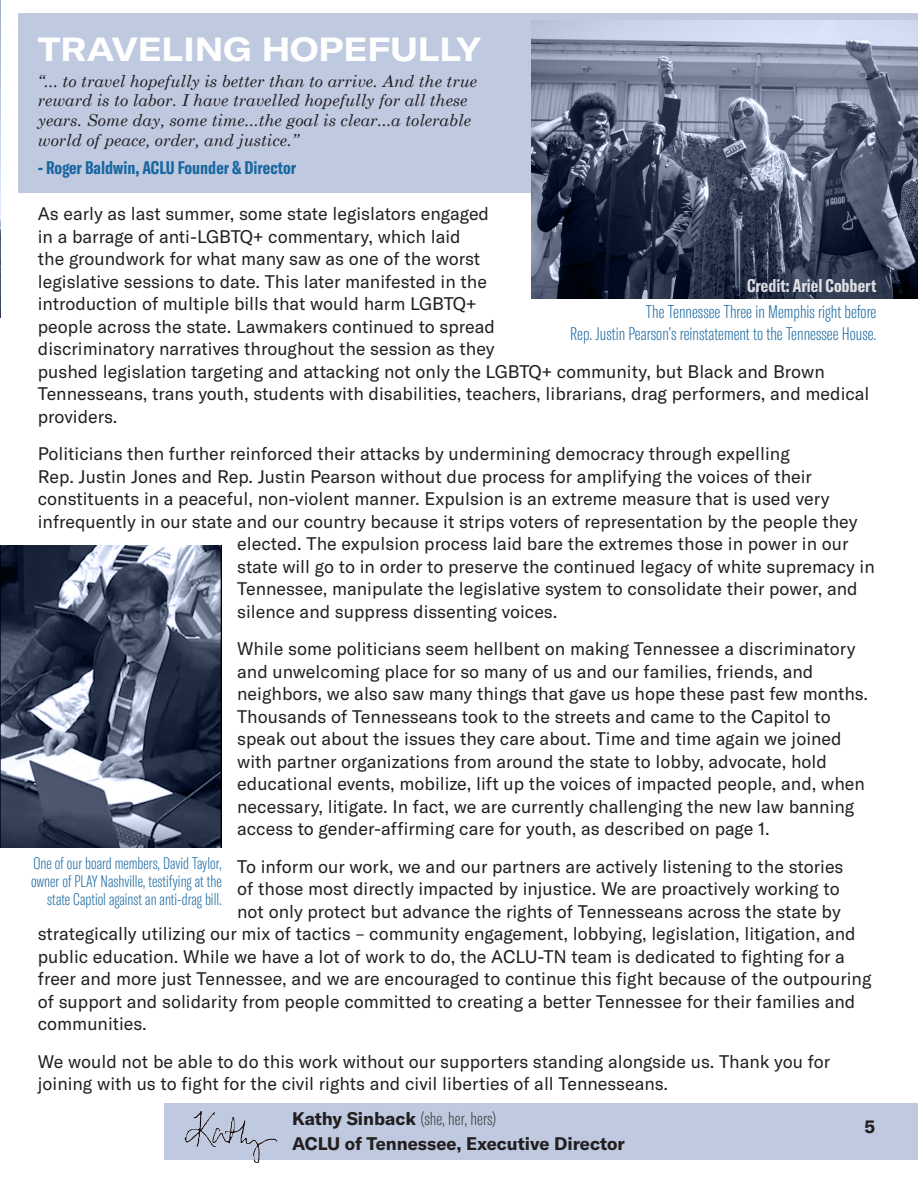
<style>
.page{position:relative;width:918px;height:1188px;background:#fff}
.page>*{position:absolute;margin:0;border:0;box-sizing:border-box;transform-origin:0 0}
.t1{font:700 expanded 33px "GT America";color:#fff}
.t2{font:18px/22.5px "GT America";color:#231f20}
.t3{font:100 extra-condensed 18px "GT America";color:#1867a0}
.t4{font:700 18px "GT America";color:#231f20}
.t5{font:700 extra-condensed 18px "GT America";color:#1867a0}
.t6{font:100 extra-condensed 18px "GT America";color:#383937}
.t7{font:700 extra-condensed 18px "GT America";color:#fff}
.t8{font:italic 16.5px/19.8px "Century Schoolbook";color:#231f20}
.t9{font:100 extra-condensed 16.5px/18px "GT America";color:#1867a0;text-align:right}
.s1{font-weight:700;font-stretch:normal;color:#231f20}
</style>
<div class="page">
<div style="left:164px;top:1104px;width:754px;height:56px;background:#bfc9e0"></div>
<img style="left:0;top:1px;width:1px;height:316px">
<div style="left:18px;top:13px;width:900px;height:179px;background:#bfc9e0"></div>
<img style="left:532px;top:20px;width:386px;height:278px">
<img style="left:175px;top:1103px;width:120px;height:60px">
<img style="left:0;top:546px;width:222px;height:302px">
<p class="t1" style="left:38px;top:29px;width:445px">TRAVELING HOPEFULLY</p>
<p class="t8" style="left:38px;top:70px;width:441px">“... to travel hopefully is better than to arrive. And the true reward is to labor. I have travelled hopefully for all these years. Some day, some time...the goal is clear...a tolerable world of peace, order, and justice.”</p>
<p class="t5" style="left:38px;top:157px;width:260px">- Roger Baldwin, ACLU Founder &amp; Director</p>
<p class="t2" style="left:38px;top:203px;width:833px">As early as last summer, some state legislators engaged<br>in a barrage of anti-LGBTQ+ commentary, which laid<br>the groundwork for what many saw as one of the worst<br>legislative sessions to date. This later manifested in the<br>introduction of multiple bills that would harm LGBTQ+<br>people across the state. Lawmakers continued to spread<br>discriminatory narratives throughout the session as they<br>pushed legislation targeting and attacking not only the LGBTQ+ community, but Black and Brown Tennesseans, trans youth, students with disabilities, teachers, librarians, drag performers, and medical providers.</p>
<p class="t2" style="left:38px;top:443px;width:754px">Politicians then further reinforced their attacks by undermining democracy through expelling</p>
<p class="t2" style="left:38px;top:465px;width:776px">Rep. Justin Jones and Rep. Justin Pearson without due process for amplifying the voices of their</p>
<p class="t2" style="left:38px;top:488px;width:793px">constituents in a peaceful, non-violent manner. Expulsion is an extreme measure that is used very</p>
<p class="t2" style="left:38px;top:510px;width:821px">infrequently in our state and our country because it strips voters of representation by the people they</p>
<p class="t2" style="left:237px;top:533px;width:613px">elected. The expulsion process laid bare the extremes those in power in our</p>
<p class="t2" style="left:237px;top:555px;width:639px">state will go to in order to preserve the continued legacy of white supremacy in</p>
<p class="t2" style="left:237px;top:578px;width:622px">Tennessee, manipulate the legislative system to consolidate their power, and</p>
<p class="t2" style="left:237px;top:600px;width:322px">silence and suppress dissenting voices.</p>
<p class="t2" style="left:237px;top:638px;width:633px">While some politicians seem hellbent on making Tennessee a discriminatory and unwelcoming place for so many of us and our families, friends, and neighbors, we also saw many things that gave us hope these past few months.<br>Thousands of Tennesseans took to the streets and came to the Capitol to speak out about the issues they care about. Time and time again we joined with partner organizations from around the state to lobby, advocate, hold educational events, mobilize, lift up the voices of impacted people, and, when necessary, litigate. In fact, we are currently challenging the new law banning access to gender-affirming care for youth, as described on page 1.</p>
<p class="t2" style="left:237px;top:855px;width:608px">To inform our work, we and our partners are actively listening to the stories</p>
<p class="t2" style="left:237px;top:878px;width:604px">of those most directly impacted by injustice. We are proactively working to</p>
<p class="t2" style="left:237px;top:900px;width:605px">not only protect but advance the rights of Tennesseans across the state by</p>
<p class="t2" style="left:38px;top:923px;width:819px">strategically utilizing our mix of tactics – community engagement, lobbying, legislation, litigation, and</p>
<p class="t2" style="left:38px;top:945px;width:809px">public education. While we have a lot of work to do, the ACLU-TN team is dedicated to fighting for a</p>
<p class="t2" style="left:38px;top:968px;width:835px">freer and more just Tennessee, and we are encouraged to continue this fight because of the outpouring</p>
<p class="t2" style="left:38px;top:990px;width:819px">of support and solidarity from people committed to creating a better Tennessee for their families and</p>
<p class="t2" style="left:38px;top:1013px;width:111px">communities.</p>
<p class="t2" style="left:38px;top:1050px;width:794px">We would not be able to do this work without our supporters standing alongside us. Thank you for joining with us to fight for the civil rights and civil liberties of all Tennesseans.</p>
<p class="t7" style="left:747px;top:275px;width:131px">Credit: Ariel Cobbert</p>
<p class="t3" style="left:646px;top:302px;width:232px">The Tennessee Three in Memphis right before</p>
<p class="t3" style="left:570px;top:323px;width:308px">Rep. Justin Pearson’s reinstatement to the Tennessee House.</p>
<p class="t9" style="left:31px;top:854px;width:192px">One of our board members, David Taylor, owner of PLAY Nashville, testifying at the state Captiol against an anti-drag bill.</p>
<p class="t6" style="left:292px;top:1109px;width:206px"><span class="s1">Kathy Sinback</span> (she, her, hers)</p>
<p class="t4" style="left:292px;top:1133px;width:334px">ACLU of Tennessee, Executive Director</p>
<p class="t4" style="left:865px;top:1116px;width:12px">5</p>
</div>
